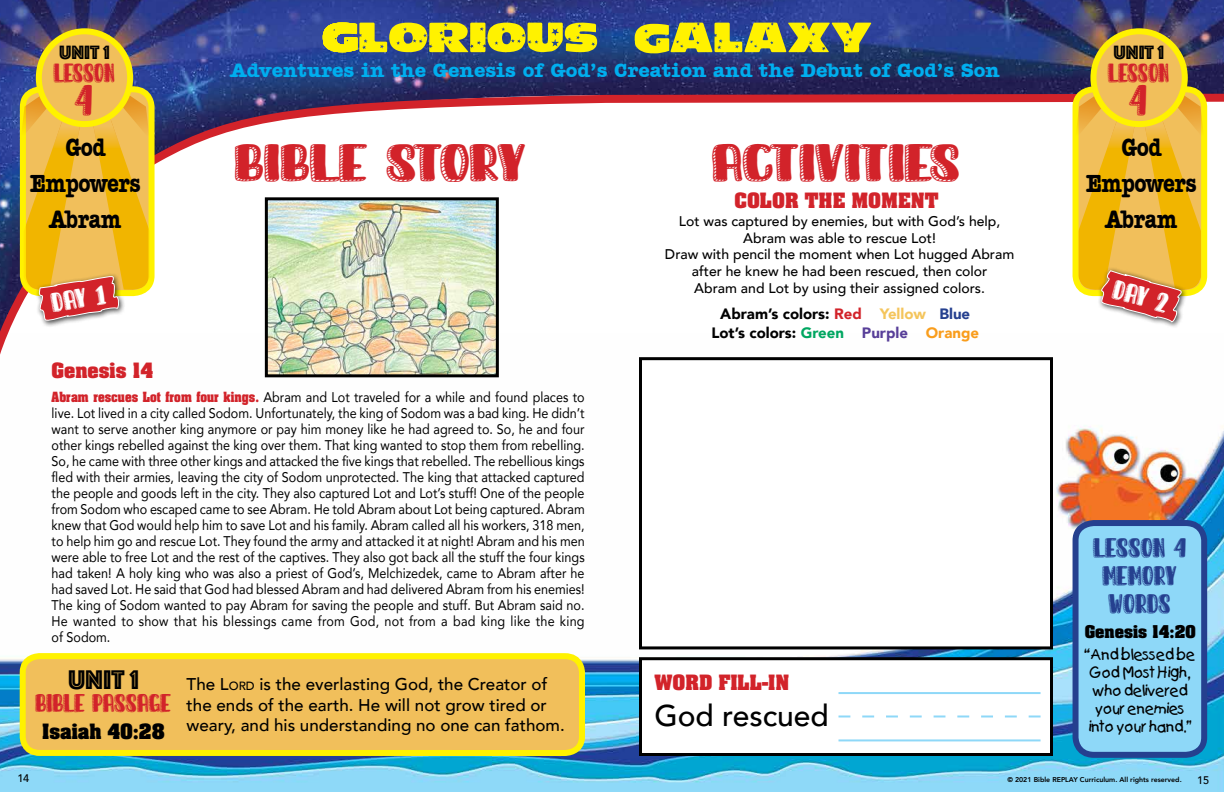
<style>
.page{position:relative;width:1224px;height:792px;background:#fff}
.page>*{position:absolute;margin:0;border:0;box-sizing:border-box;transform-origin:0 0}
.t1{font:500 30px "Avenir";color:#000}
.t2{font:28px "Sunday Morning";color:#d2232a;scale:1.43 1}
.t3{font:28px "Phosphate Inline";color:#000}
.t4{font:700 26px/36px "Amer Typewriter IT Cby BT";letter-spacing:-.025em;color:#000;text-align:center;scale:.8 1}
.t5{font:23px "Sunday Morning";color:#d2232a}
.t6{font:700 20px "Amer Typewriter IT Cby BT";color:#00aeef}
.t7{font:20px "Phosphate Inline";color:#000}
.t8{font:700 18px "Aachen";color:#d2232a}
.t9{font:700 18px "Aachen";color:#000}
.t10{font:500 17px/20.4px "Avenir";color:#000}
.t11{font:15px/18px "Kids";letter-spacing:-.02em;color:#000;text-align:center}
.t12{font:900 15px/19.5px "Avenir";color:#000;text-align:center}
.t13{font:700 15px "Aachen";color:#000}
.t14{font:14.4px/28px "Sunday Morning";letter-spacing:.025em;color:#25408f;text-align:center;scale:1.11 1}
.t15{font:14.4px "Sunday Morning";color:#fff;scale:1.11 1}
.t16{font:14px/16px "Avenir";letter-spacing:.015em;color:#000;text-align:justify;scale:.9 1}
.t17{font:500 14px/16.8px "Avenir";color:#000;text-align:center}
.t18{font:14px "Sunday Morning";color:#d2232a}
.t19{font:13.5px "Sunday Morning";color:#d2232a;scale:1.11 1}
.t20{font:500 11px "Avenir";color:#000}
.t21{font:800 7px "Avenir";color:#000}
.s1{color:#d2232a}
.s2{color:#f4c55c}
.s3{color:#25408f}
.s4{color:#00a761}
.s5{color:#583f99}
.s6{color:#f99d1c}
.s7{font-family:"Aachen";font-weight:700;font-size:12px;color:#d2232a}
.s8{font-style:inherit}
.s9{font-size:11.9px}
</style>
<div class="page">
<img style="left:0;top:425px;width:1224px;height:367px">
<img style="left:0;top:0;width:1224px;height:90px">
<svg style="left:0;top:90px;width:1224px;height:288px"></svg>
<div style="left:20px;top:86px;width:135px;height:210px;border:6px solid #fff200;border-radius:18px"></div>
<div style="left:1073px;top:86px;width:134px;height:210px;border:6px solid #fff200;border-radius:18px"></div>
<div style="left:39px;top:31px;width:91px;height:93px;background:#f1bf5b;border-radius:50%"></div>
<div style="left:36px;top:28px;width:97px;height:99px;border:6px solid #fff200;border-radius:50%"></div>
<div style="left:1093px;top:31px;width:92px;height:93px;background:#f1bf5b;border-radius:50%"></div>
<div style="left:1090px;top:28px;width:98px;height:99px;border:6px solid #fff200;border-radius:50%"></div>
<svg style="left:323px;top:23px;width:274px;height:29px;background:#c7c426"></svg>
<svg style="left:635px;top:23px;width:236px;height:30px;background:#b1b333"></svg>
<svg style="left:17px;top:650px;width:571px;height:109px;background:#ebc459"></svg>
<div style="left:1076px;top:523px;width:128px;height:232px;background:#8ed8f8;border-radius:18px"></div>
<div style="left:1073px;top:520px;width:134px;height:238px;border:6px solid #25408f;border-radius:18px"></div>
<div style="left:640px;top:659px;width:412px;height:95px;background:#fff"></div>
<div style="left:639px;top:657px;width:414px;height:99px;border:3px solid #000"></div>
<div style="left:640px;top:359px;width:412px;height:289px;background:#fff"></div>
<div style="left:639px;top:357px;width:414px;height:292px;border:3px solid #000"></div>
<hr style="left:839px;top:692px;width:202px;height:2px;background:#8ed8f8">
<hr style="left:839px;top:739px;width:202px;height:2px;background:#8ed8f8">
<svg style="left:839px;top:716px;width:202px;height:2px"></svg>
<img style="left:269px;top:201px;width:226px;height:172px">
<div style="left:265px;top:197px;width:234px;height:180px;border:3px solid #000"></div>
<div style="left:35px;top:272px;width:91px;height:55px;background:#000;opacity:.75"></div>
<svg style="left:21px;top:89px;width:129px;height:235px;background:#eeb640"></svg>
<div style="left:1098px;top:267px;width:90px;height:62px;background:#fff"></div>
<svg style="left:1075px;top:89px;width:129px;height:236px;background:#eeb741"></svg>
<h3 class="t7" style="left:59px;top:39px;width:52px">Unit 1</h3>
<p class="t18" style="left:54px;top:64px;width:62px">LESSON</p>
<h3 class="t5" style="left:76px;top:86px;width:19px">4</h3>
<h3 class="t6" style="left:231px;top:58px;width:771px">Adventures in the Genesis of God’s Creation and the Debut of God’s Son</h3>
<h3 class="t7" style="left:1114px;top:38px;width:52px">Unit 1</h3>
<p class="t18" style="left:1109px;top:64px;width:62px">LESSON</p>
<h3 class="t5" style="left:1130px;top:85px;width:19px">4</h3>
<h3 class="t4" style="left:30px;top:129px;width:140px">God<br>Empowers<br>Abram</h3>
<h3 class="t4" style="left:1086px;top:129px;width:140px">God<br>Empowers<br>Abram</h3>
<h2 class="t2" style="left:713px;top:145px;width:175px">ACTIVITIES</h2>
<h2 class="t2" style="left:236px;top:145px;width:206px">BIBLE STORY</h2>
<p class="t8" style="left:734px;top:187px;width:206px">COLOR THE MOMENT</p>
<p class="t17" style="left:665px;top:212px;width:351px">Lot was captured by enemies, but with God’s help, Abram was able to rescue Lot!<br>Draw with pencil the moment when Lot hugged Abram after he knew he had been rescued, then color<br>Abram and Lot by using their assigned colors.</p>
<p class="t15" style="left:51px;top:293px;width:50px;rotate:-9deg">DAY 1</p>
<p class="t15" style="left:1117px;top:280px;width:52px;rotate:16deg">DAY 2</p>
<p class="t12" style="left:711px;top:303px;width:269px">Abram’s colors: <span class="s1">Red</span> <span class="s2">Yellow</span> <span class="s3">Blue<br></span>Lot’s colors: <span class="s4">Green</span> <span class="s5">Purple</span> <span class="s6">Orange</span></p>
<p class="t8" style="left:52px;top:357px;width:103px">Genesis 14</p>
<p class="t16" style="left:52px;top:389px;width:594px"><span class="s7">Abram rescues Lot from four kings.</span> Abram and Lot traveled for a while and found places to live. Lot lived in a city called Sodom. Unfortunately, the king of Sodom was a bad king. He didn’t want to serve another king anymore or pay him money like he had agreed to. So, he and four other kings rebelled against the king over them. That king wanted to stop them from rebelling.<br>So, he came with three other kings and attacked the five kings that rebelled. The rebellious kings fled with their armies, leaving the city of Sodom unprotected. The king that attacked captured the people and goods left in the city. They also captured Lot and Lot’s stuff! One of the people from Sodom who escaped came to see Abram. He told Abram about Lot being captured. Abram knew that God would help him to save Lot and his family. Abram called all his workers, 318 men, to help him go and rescue Lot. They found the army and attacked it at night! Abram and his men were able to free Lot and the rest of the captives. They also got back all the stuff the four kings had taken! A holy king who was also a priest of God’s, Melchizedek, came to Abram after he had saved Lot. He said that God had blessed Abram and had delivered Abram from his enemies!<br>The king of Sodom wanted to pay Abram for saving the people and stuff. But Abram said no.<br>He wanted to show that his blessings came from God, not from a bad king like the king of Sodom.</p>
<h2 class="t3" style="left:68px;top:660px;width:72px">UNIT 1</h2>
<p class="t19" style="left:36px;top:695px;width:124px">BIBLE PASSAGE</p>
<p class="t9" style="left:42px;top:719px;width:124px">Isaiah 40:28</p>
<p class="t10" style="left:187px;top:673px;width:380px">The <span class="s8">L</span><span class="s9">ord</span> is the everlasting God, the Creator of the ends of the earth. He will not grow tired or weary, and his understanding no one can fathom.</p>
<p class="t8" style="left:654px;top:670px;width:137px">WORD FILL-IN</p>
<h1 class="t1" style="left:654px;top:689px;width:176px">God rescued</h1>
<p class="t14" style="left:1094px;top:533px;width:85px">LESSON 4<br>MEMORY<br>WORDS</p>
<p class="t13" style="left:1085px;top:621px;width:112px">Genesis 14:20</p>
<p class="t11" style="left:1085px;top:646px;width:112px">“And blessed be<br>God Most High, who delivered your enemies into your hand.”</p>
<p class="t20" style="left:17px;top:768px;width:13px">14</p>
<p class="t21" style="left:1007px;top:775px;width:176px">© 2021 Bible REPLAY Curriculum. All rights reserved.</p>
<p class="t20" style="left:1197px;top:770px;width:14px">15</p>
</div>
